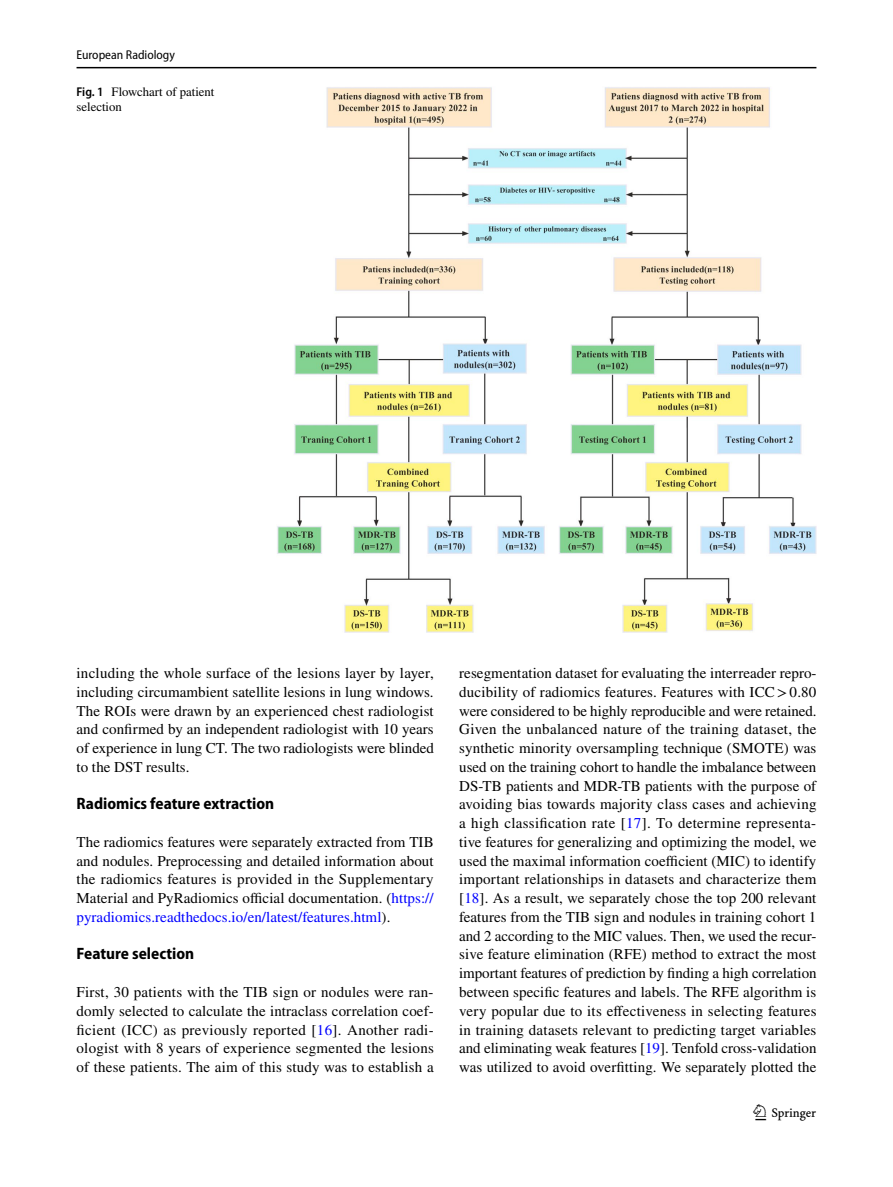
<style>
.page{position:relative;width:893px;height:1187px;background:#fff}
.page>*{position:absolute;margin:0;border:0;box-sizing:border-box;transform-origin:0 0}
.t1{font:22.5px "Springnew Regular 3";color:#000}
.t2{font:700 semi-condensed 16.5px "Myriad Pro";color:#000}
.t3{font:15px/18.8px "STIX";letter-spacing:.005em;color:#000;text-align:justify}
.t4{font:12.75px/15px "STIX";color:#000}
.t5{font:semi-condensed 12.75px "Myriad Pro";color:#000}
.s1{font-family:"Myriad Pro";font-weight:600;font-stretch:semi-condensed}
.s2{color:#00f}
</style>
<div class="page">
<hr style="left:77px;top:67px;width:739px;height:1px;background:#000">
<img style="left:277px;top:87px;width:539px;height:546px">
<p class="t5" style="left:77px;top:48px;width:100px">European Radiology</p>
<p class="t4" style="left:77px;top:85px;width:139px"><span class="s1">Fig. 1</span> Flowchart of patient selection</p>
<p class="t3" style="left:77px;top:664px;width:359px">including the whole surface of the lesions layer by layer, including circumambient satellite lesions in lung windows.<br>The ROIs were drawn by an experienced chest radiologist and confirmed by an independent radiologist with 10 years of experience in lung CT. The two radiologists were blinded to the DST results.</p>
<p class="t2" style="left:77px;top:794px;width:199px">Radiomics feature extraction</p>
<p class="t3" style="left:77px;top:833px;width:359px">The radiomics features were separately extracted from TIB and nodules. Preprocessing and detailed information about the radiomics features is provided in the Supplementary Material and PyRadiomics official documentation. (<span class="s2">https:// pyradiomics.readthedocs.io/en/latest/features.html</span>).</p>
<p class="t2" style="left:77px;top:944px;width:119px">Feature selection</p>
<p class="t3" style="left:77px;top:983px;width:359px">First, 30 patients with the TIB sign or nodules were ran&shy;domly selected to calculate the intraclass correlation coef&shy;ficient (ICC) as previously reported [<span class="s2">16</span>]. Another radi&shy;ologist with 8 years of experience segmented the lesions of these patients. The aim of this study was to establish a</p>
<p class="t3" style="left:459px;top:664px;width:359px">resegmentation dataset for evaluating the interreader repro&shy;ducibility of radiomics features. Features with ICC&gt;0.80 were considered to be highly reproducible and were retained.<br>Given the unbalanced nature of the training dataset, the synthetic minority oversampling technique (SMOTE) was used on the training cohort to handle the imbalance between DS-TB patients and MDR-TB patients with the purpose of avoiding bias towards majority class cases and achieving a high classification rate [<span class="s2">17</span>]. To determine representa&shy;tive features for generalizing and optimizing the model, we used the maximal information coefficient (MIC) to identify important relationships in datasets and characterize them [<span class="s2">18</span>]. As a result, we separately chose the top 200 relevant features from the TIB sign and nodules in training cohort 1 and 2 according to the MIC values. Then, we used the recur&shy;sive feature elimination (RFE) method to extract the most important features of prediction by finding a high correlation between specific features and labels. The RFE algorithm is very popular due to its effectiveness in selecting features in training datasets relevant to predicting target variables and eliminating weak features [<span class="s2">19</span>]. Tenfold cross-validation was utilized to avoid overfitting. We separately plotted the</p>
<h1 class="t1" style="left:755px;top:1104px;width:62px">1 3</h1>
</div>
